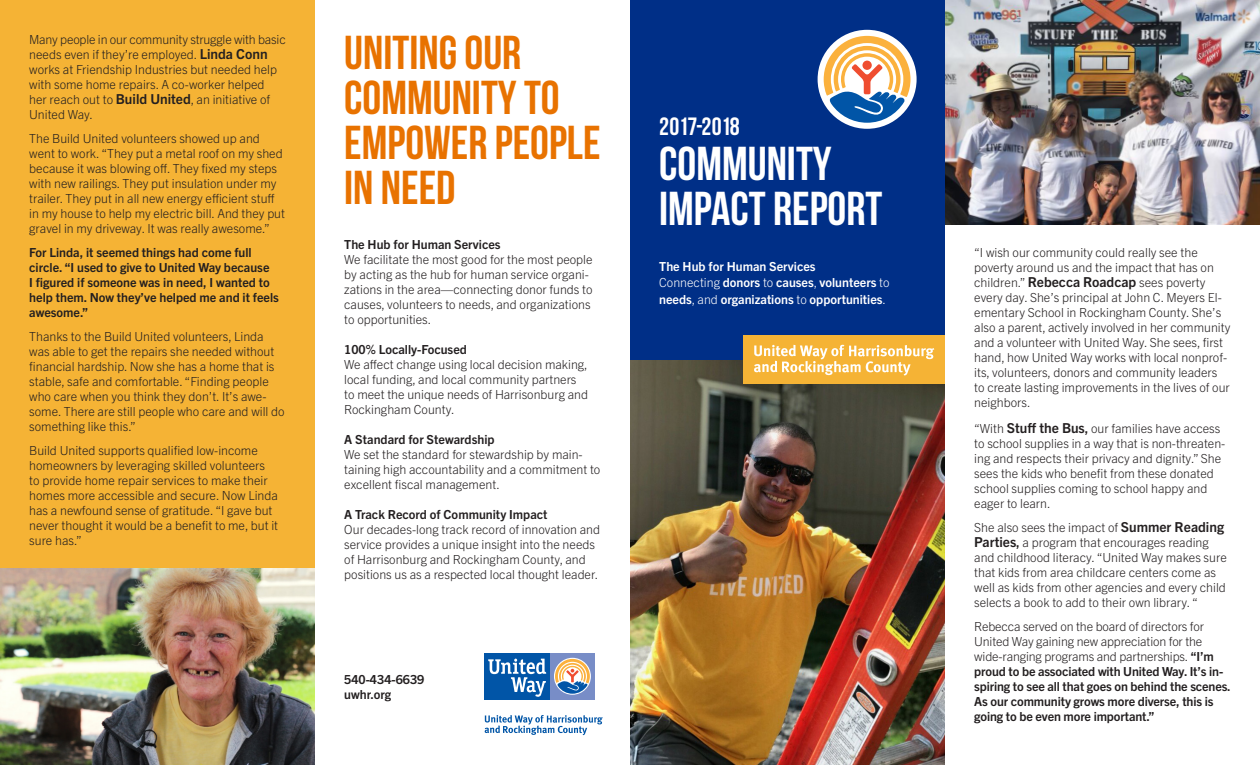
<style>
.page{position:relative;width:1260px;height:765px;background:#fff}
.page>*{position:absolute;margin:0;border:0;box-sizing:border-box;transform-origin:0 0}
.t1{font:47.5px/45px "Bebas Neue";color:#e87200}
.t2{font:47.5px "Bebas Neue";color:#fff}
.t3{font:25px "Bebas Neue";letter-spacing:-.02em;color:#fff}
.t4{font:300 12.5px/15px "Trade Gothic Next LT Pro";color:#231f20}
.t5{font:700 12.5px/15px "Trade Gothic Next LT Pro";color:#231f20}
.t6{font:700 12.5px/16.2px "Trade Gothic Next LT Pro";color:#fff}
.s1{font-weight:700;font-size:13.75px}
.s2{font-weight:300}
.s3{font-weight:700}
</style>
<div class="page">
<img style="left:945px;top:0;width:315px;height:225px">
<div style="left:630px;top:0;width:315px;height:765px;background:#002f87"></div>
<div style="left:818px;top:30px;width:99px;height:99px;background:#fff;border-radius:50%"></div>
<svg style="left:824px;top:36px;width:87px;height:87px"></svg>
<img style="left:630px;top:360px;width:315px;height:405px">
<div style="left:743px;top:336px;width:202px;height:48px;background:#f5b335"></div>
<svg style="left:754px;top:345px;width:180px;height:31px"></svg>
<div style="left:550px;top:653px;width:45px;height:47px;background:#788dc7"></div>
<svg style="left:554px;top:658px;width:37px;height:37px"></svg>
<svg style="left:555px;top:659px;width:36px;height:36px"></svg>
<div style="left:485px;top:653px;width:65px;height:47px;background:#0155a7"></div>
<svg style="left:488px;top:659px;width:58px;height:38px"></svg>
<svg style="left:485px;top:715px;width:118px;height:20px"></svg>
<div style="left:0;top:0;width:315px;height:765px;background:#f5b335"></div>
<img style="left:0;top:568px;width:315px;height:197px">
<p class="t4" style="left:29px;top:31px;width:258px">Many people in our community struggle with basic</p>
<p class="t4" style="left:29px;top:46px;width:249px">needs even if they’re employed. <span class="s1">Linda Conn </span>works at Friendship Industries but needed help with some home repairs. A co-worker helped her reach out to <span class="s1">Build United</span>, an initiative of United Way.</p>
<p class="t4" style="left:29px;top:130px;width:257px">The Build United volunteers showed up and went to work. “They put a metal roof on my shed because it was blowing off. They fixed my steps with new railings. They put insulation under my trailer. They put in all new energy efficient stuff in my house to help my electric bill. And they put gravel in my driveway. It was really awesome.”</p>
<p class="t5" style="left:29px;top:244px;width:251px">For Linda, it seemed things had come full circle. “I used to give to United Way because<br>I figured if someone was in need, I wanted to help them. Now they’ve helped me and it feels awesome.”</p>
<p class="t4" style="left:29px;top:328px;width:257px">Thanks to the Build United volunteers, Linda was able to get the repairs she needed without financial hardship. Now she has a home that is stable, safe and comfortable. “Finding people who care when you think they don’t. It’s awe&shy;some. There are still people who care and will do something like this.”</p>
<p class="t4" style="left:29px;top:442px;width:250px">Build United supports qualified low-income homeowners by leveraging skilled volunteers to provide home repair services to make their homes more accessible and secure. Now Linda has a newfound sense of gratitude. “I gave but never thought it would be a benefit to me, but it sure has.”</p>
<p class="t1" style="left:344px;top:30px;width:258px">UNITING OUR<br>COMMUNITY TO<br>EMPOWER PEOPLE<br>IN NEED</p>
<p class="t5" style="left:344px;top:236px;width:158px">The Hub for Human Services</p>
<p class="t4" style="left:344px;top:251px;width:250px">We facilitate the most good for the most people by acting as the hub for human service organi&shy;zations in the area—connecting donor funds to causes, volunteers to needs, and organizations to opportunities.</p>
<p class="t5" style="left:344px;top:341px;width:124px">100% Locally-Focused</p>
<p class="t4" style="left:344px;top:356px;width:245px">We affect change using local decision making, local funding, and local community partners to meet the unique needs of Harrisonburg and Rockingham County.</p>
<p class="t5" style="left:344px;top:431px;width:152px">A Standard for Stewardship</p>
<p class="t4" style="left:344px;top:446px;width:258px">We set the standard for stewardship by main&shy;taining high accountability and a commitment to excellent fiscal management.</p>
<p class="t5" style="left:344px;top:506px;width:205px">A Track Record of Community Impact</p>
<p class="t4" style="left:344px;top:521px;width:257px">Our decades-long track record of innovation and service provides a unique insight into the needs of Harrisonburg and Rockingham County, and positions us as a respected local thought leader.</p>
<p class="t5" style="left:344px;top:671px;width:82px">540-434-6639</p>
<p class="t5" style="left:344px;top:686px;width:49px">uwhr.org</p>
<p class="t3" style="left:659px;top:113px;width:82px">2017-2018</p>
<p class="t2" style="left:659px;top:137px;width:174px">COMMUNITY</p>
<p class="t2" style="left:659px;top:182px;width:225px">IMPACT REPORT</p>
<p class="t6" style="left:659px;top:258px;width:158px">The Hub for Human Services</p>
<p class="t6" style="left:659px;top:274px;width:232px"><span class="s2">Connecting</span> donors <span class="s2">to</span> causes<span class="s2">,</span> volunteers <span class="s2">to </span>needs<span class="s2">, and</span> organizations <span class="s2">to</span> opportunities<span class="s2">.</span></p>
<p class="t4" style="left:974px;top:244px;width:258px">“I wish our community could really see the poverty around us and the impact that has on children.” <span class="s1">Rebecca Roadcap</span> sees poverty every day. She’s principal at John C. Meyers El&shy;ementary School in Rockingham County. She’s also a parent, actively involved in her community and a volunteer with United Way. She sees, first hand, how United Way works with local nonprof&shy;its, volunteers, donors and community leaders to create lasting improvements in the lives of our neighbors.</p>
<p class="t4" style="left:974px;top:420px;width:253px">“With <span class="s1">Stuff the Bus</span><span class="s3">,</span> our families have access to school supplies in a way that is non-threaten&shy;ing and respects their privacy and dignity.” She sees the kids who benefit from these donated school supplies coming to school happy and eager to learn.</p>
<p class="t4" style="left:974px;top:519px;width:254px">She also sees the impact of <span class="s1">Summer Reading Parties</span><span class="s3">,</span> a program that encourages reading and childhood literacy. “United Way makes sure that kids from area childcare centers come as well as kids from other agencies and every child selects a book to add to their own library. “</p>
<p class="t5" style="left:974px;top:618px;width:258px"><span class="s2">Rebecca served on the board of directors for United Way gaining new appreciation for the wide-ranging programs and partnerships.</span> “I’m proud to be associated with United Way. It’s in&shy;spiring to see all that goes on behind the scenes.<br>As our community grows more diverse, this is going to be even more important.”</p>
</div>
